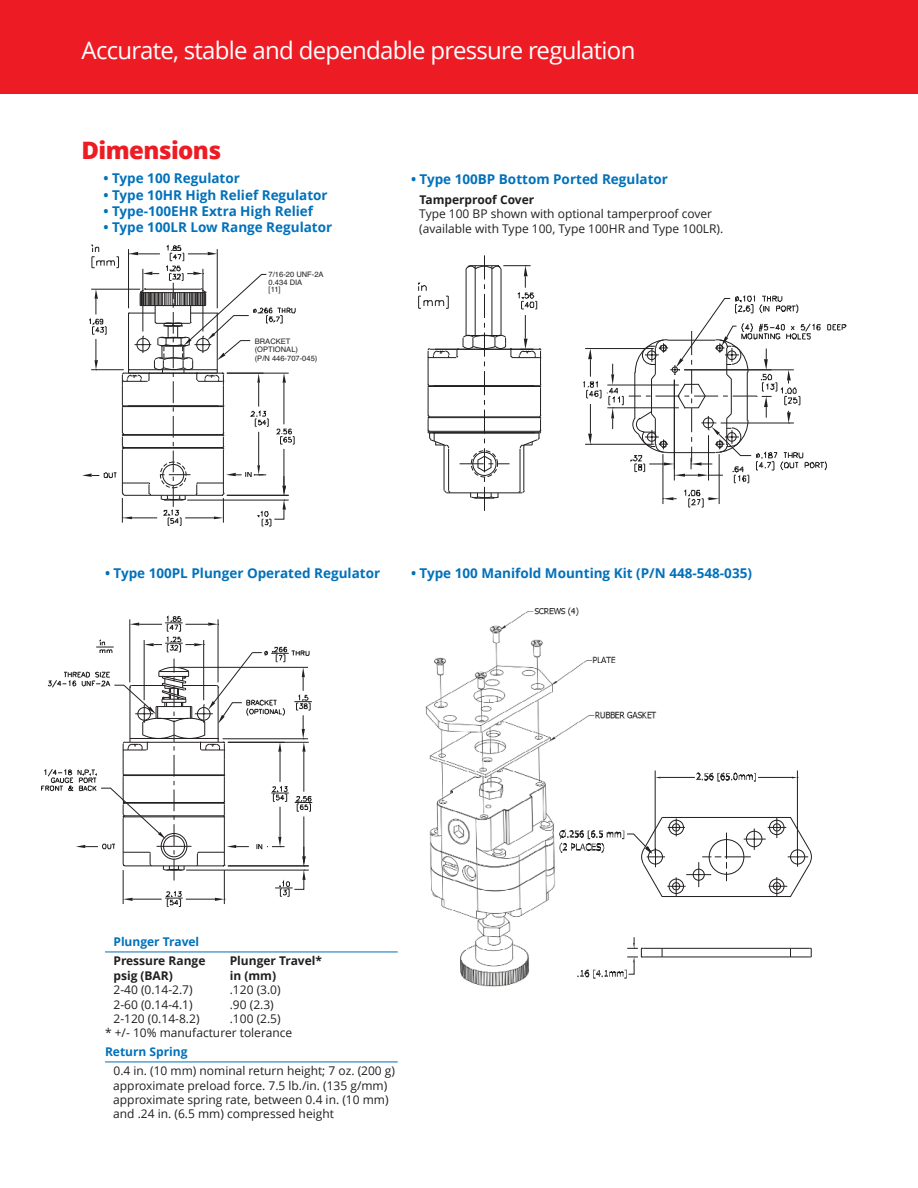
<style>
.page{position:relative;width:918px;height:1188px;background:#fff}
.page>*{position:absolute;margin:0;border:0;box-sizing:border-box;transform-origin:0 0}
.t1{font:24px "Open Sans";letter-spacing:-.03em;color:#fff}
.t2{font:800 24px "Open Sans";letter-spacing:-.025em;color:#ed1c24}
.t3{font:700 13.5px/16.4px "Open Sans";color:#0071bb}
.t4{font:12px/14.4px "Open Sans";color:#221f1f}
.t5{font:700 12px "Open Sans";color:#221f1f}
.t6{font:700 12px "Open Sans";color:#0071bb}
.t7{font:7.5px/7.8px "Helvetica";color:#221f1f}
</style>
<div class="page">
<div style="left:0;top:0;width:918px;height:94px;background:#ed1c24"></div>
<svg style="left:82px;top:244px;width:214px;height:283px"></svg>
<svg style="left:41px;top:615px;width:271px;height:292px"></svg>
<hr style="left:105px;top:952px;width:293px;height:1px;background:#0071bb">
<hr style="left:105px;top:1062px;width:293px;height:1px;background:#0071bb">
<svg style="left:418px;top:255px;width:124px;height:256px"></svg>
<hr style="left:663px;top:454px;width:1px;height:50px;background:#221f1f">
<hr style="left:719px;top:454px;width:1px;height:50px;background:#221f1f">
<svg style="left:663px;top:497px;width:14px;height:3px"></svg>
<svg style="left:684px;top:489px;width:35px;height:19px"></svg>
<svg style="left:583px;top:295px;width:263px;height:188px"></svg>
<img style="left:425px;top:607px;width:237px;height:380px">
<hr style="left:758px;top:777px;width:34px;height:1px;background:#221f1f">
<hr style="left:661px;top:777px;width:34px;height:1px;background:#221f1f">
<hr style="left:797px;top:771px;width:1px;height:83px;background:#221f1f">
<hr style="left:655px;top:771px;width:1px;height:83px;background:#221f1f">
<svg style="left:697px;top:773px;width:59px;height:9px"></svg>
<svg style="left:559px;top:816px;width:253px;height:81px"></svg>
<hr style="left:662px;top:957px;width:129px;height:1px;background:#221f1f">
<hr style="left:662px;top:948px;width:129px;height:1px;background:#221f1f">
<svg style="left:790px;top:948px;width:22px;height:10px"></svg>
<svg style="left:577px;top:937px;width:86px;height:42px"></svg>
<h1 class="t1" style="left:82px;top:41px;width:555px">Accurate, stable and dependable pressure regulation</h1>
<h1 class="t2" style="left:82px;top:141px;width:141px">Dimensions</h1>
<p class="t3" style="left:103px;top:172px;width:230px">ï Type 100 Regulator<br>ï Type 10HR High Relief Regulator ï Type-100EHR Extra High Relief<br>ï Type 100LR Low Range Regulator</p>
<p class="t7" style="left:269px;top:271px;width:57px">7/16-20 UNF-2A<br>0.434 DIA<br>[11]</p>
<p class="t7" style="left:255px;top:338px;width:64px;line-height:8.4px">BRACKET (OPTIONAL)<br>(P/N 446-707-045)</p>
<p class="t3" style="left:411px;top:173px;width:259px">ï Type 100BP Bottom Ported Regulator</p>
<p class="t5" style="left:419px;top:195px;width:116px">Tamperproof Cover</p>
<p class="t4" style="left:419px;top:208px;width:306px">Type 100 BP shown with optional tamperproof cover (available with Type 100, Type 100HR and Type 100LR).</p>
<p class="t3" style="left:105px;top:567px;width:277px">ï Type 100PL Plunger Operated Regulator</p>
<p class="t3" style="left:411px;top:567px;width:342px">ï Type 100 Manifold Mounting Kit (P/N 448-548-035)</p>
<p class="t6" style="left:113px;top:937px;width:87px">Plunger Travel</p>
<p class="t5" style="left:113px;top:956px;width:93px">Pressure Range</p>
<p class="t5" style="left:230px;top:956px;width:94px">Plunger Travel*</p>
<p class="t5" style="left:113px;top:970px;width:61px">psig (BAR)</p>
<p class="t5" style="left:230px;top:970px;width:48px">in (mm)</p>
<p class="t4" style="left:113px;top:984px;width:81px">2-40 (0.14-2.7)</p>
<p class="t4" style="left:230px;top:984px;width:52px">.120 (3.0)</p>
<p class="t4" style="left:113px;top:998px;width:81px">2-60 (0.14-4.1)</p>
<p class="t4" style="left:230px;top:998px;width:46px">.90 (2.3)</p>
<p class="t4" style="left:113px;top:1013px;width:88px">2-120 (0.14-8.2)</p>
<p class="t4" style="left:105px;top:1013px;width:189px;text-indent:125px">.100 (2.5)<br>* +/- 10% manufacturer tolerance</p>
<p class="t6" style="left:105px;top:1047px;width:84px">Return Spring</p>
<p class="t4" style="left:113px;top:1065px;width:283px">0.4 in. (10 mm) nominal return height; 7 oz. (200 g) approximate preload force. 7.5 lb./in. (135 g/mm) approximate spring rate, between 0.4 in. (10 mm) and .24 in. (6.5 mm) compressed height</p>
</div>
